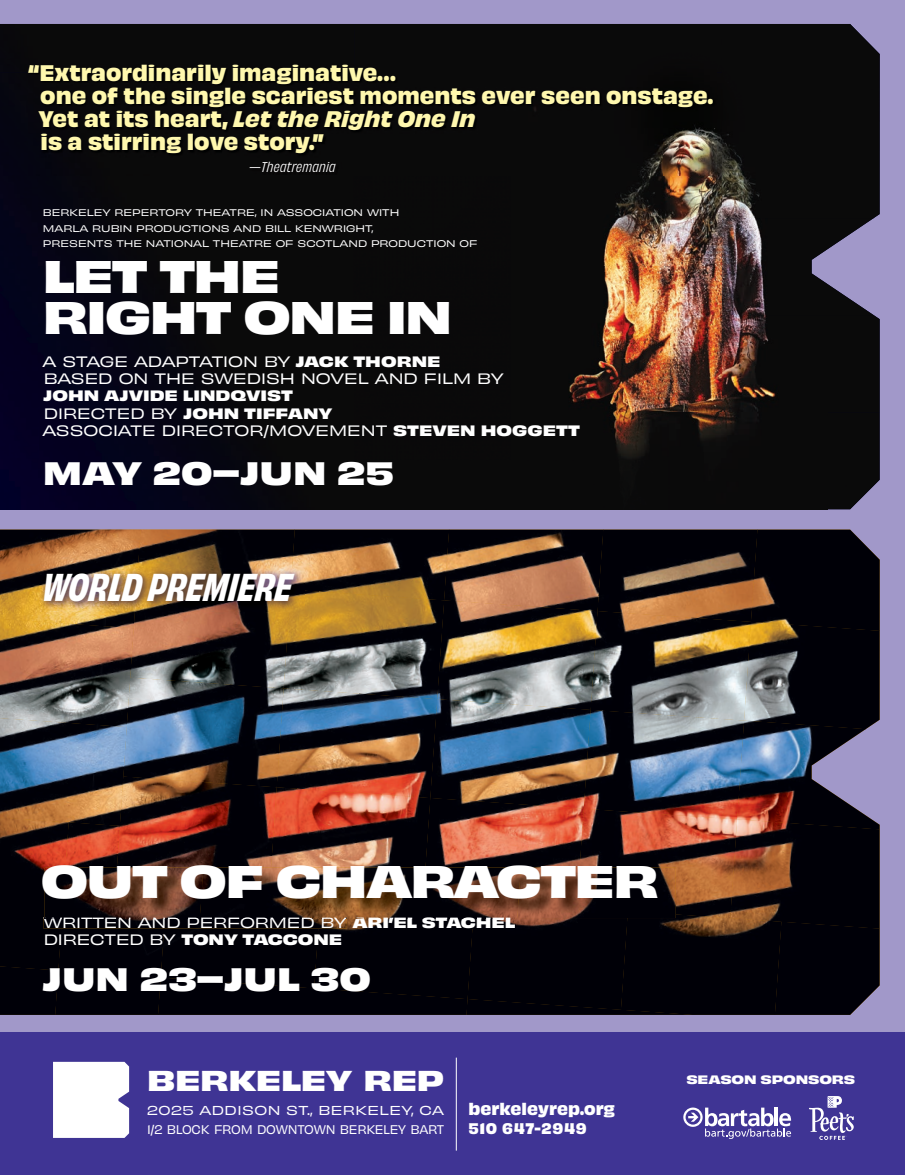
<style>
.page{position:relative;width:905px;height:1175px;background:#fff}
.page>*{position:absolute;margin:0;border:0;box-sizing:border-box;transform-origin:0 0}
.t1{font:700 expanded 42.6px/41.1px "Obviously";letter-spacing:-.04em;color:#fff}
.t2{font:italic 700 36.15px "Obviously Narw";color:#fff}
.t3{font:700 expanded 30.3px "Obviously";color:#fff}
.t4{font:700 expanded 26.85px "Obviously";letter-spacing:-.01em;color:#fff}
.t5{font:700 21px/23.1px "Obviously";color:#fff8ae}
.t6{font:700 15.75px "Obviously";letter-spacing:.005em;color:#fff}
.t7{font:700 14.4px "Obviously";letter-spacing:.045em;color:#fff}
.t8{font:expanded 14.1px/17.2px "Obviously";color:#fff}
.t9{font:italic 13.2px "Obviously Narw";letter-spacing:.025em;color:#fff}
.t10{font:expanded 12px "Obviously";letter-spacing:.04em;color:#fff}
.t11{font:11.7px "Obviously";letter-spacing:-.02em;color:#fff}
.t12{font:700 expanded 11.4px "Obviously";letter-spacing:-.01em;color:#fff}
.t13{font:expanded 9px/15.3px "Obviously";color:#fff}
.s1{font-style:italic}
.s2{font-weight:700}
</style>
<div class="page">
<div style="left:0;top:0;width:904px;height:1032px;background:#a198c9"></div>
<img style="left:141px;top:529px;width:151px;height:39px">
<img style="left:292px;top:529px;width:152px;height:61px">
<img style="left:444px;top:529px;width:153px;height:71px">
<img style="left:597px;top:529px;width:153px;height:82px">
<img style="left:750px;top:529px;width:129px;height:92px">
<img style="left:0;top:529px;width:141px;height:90px">
<img style="left:130px;top:611px;width:153px;height:66px">
<img style="left:283px;top:590px;width:161px;height:98px">
<img style="left:437px;top:600px;width:160px;height:99px">
<img style="left:590px;top:611px;width:161px;height:98px">
<img style="left:744px;top:621px;width:135px;height:99px">
<img style="left:0;top:619px;width:134px;height:99px">
<img style="left:123px;top:677px;width:161px;height:99px">
<img style="left:276px;top:688px;width:161px;height:99px">
<img style="left:430px;top:699px;width:160px;height:99px">
<img style="left:583px;top:709px;width:161px;height:99px">
<img style="left:737px;top:720px;width:142px;height:99px">
<img style="left:0;top:718px;width:127px;height:104px">
<img style="left:117px;top:776px;width:160px;height:91px">
<img style="left:271px;top:787px;width:159px;height:80px">
<img style="left:425px;top:798px;width:159px;height:69px">
<img style="left:579px;top:808px;width:158px;height:106px">
<img style="left:730px;top:819px;width:149px;height:102px">
<img style="left:0;top:817px;width:69px;height:149px">
<img style="left:65px;top:822px;width:55px;height:45px">
<div style="left:164px;top:928px;width:150px;height:49px;background:#000007"></div>
<div style="left:314px;top:918px;width:153px;height:59px;background:#000007"></div>
<div style="left:467px;top:918px;width:154px;height:81px;background:#000007"></div>
<img style="left:621px;top:914px;width:160px;height:100px">
<div style="left:774px;top:921px;width:105px;height:93px;background:#000008"></div>
<div style="left:55px;top:928px;width:109px;height:86px;background:#000008"></div>
<div style="left:0;top:966px;width:58px;height:48px;background:#000008"></div>
<div style="left:158px;top:977px;width:309px;height:37px;background:#000008"></div>
<div style="left:466px;top:999px;width:230px;height:15px;background:#000007"></div>
<img style="left:43px;top:917px;width:304px;height:11px">
<img style="left:352px;top:918px;width:163px;height:10px">
<img style="left:45px;top:867px;width:155px;height:50px">
<img style="left:200px;top:867px;width:158px;height:51px">
<img style="left:358px;top:867px;width:159px;height:51px">
<img style="left:517px;top:867px;width:158px;height:51px">
<img style="left:45px;top:917px;width:302px;height:1px">
<img style="left:39px;top:568px;width:266px;height:43px">
<div style="left:0;top:1032px;width:904px;height:142px;background:#3f3494"></div>
<hr style="left:456px;top:1057px;width:1px;height:93px;background:#fff">
<svg style="left:809px;top:1096px;width:45px;height:43px"></svg>
<svg style="left:683px;top:1107px;width:108px;height:31px"></svg>
<div style="left:53px;top:1061px;width:76px;height:76px;background:#fff"></div>
<div style="left:0;top:24px;width:722px;height:48px;background:#0a0a0a"></div>
<img style="left:722px;top:24px;width:157px;height:194px">
<img style="left:0;top:72px;width:39px;height:437px">
<img style="left:669px;top:72px;width:53px;height:340px">
<img style="left:39px;top:175px;width:630px;height:334px">
<img style="left:722px;top:218px;width:151px;height:97px">
<img style="left:722px;top:315px;width:157px;height:97px">
<div style="left:669px;top:412px;width:210px;height:97px;background:#0a0a0a"></div>
<img style="left:29px;top:65px;width:687px;height:110px">
<p class="t5" style="left:39px;top:59px;width:676px;text-indent:-10px">“ Extraordinarily imaginative…<br>one of the single scariest moments ever seen onstage.<br>Yet at its heart, <span class="s1">Let the Right One In<br></span>is a stirring love story.”</p>
<p class="t9" style="left:249px;top:158px;width:88px">—Theatremania</p>
<p class="t13" style="left:43px;top:204px;width:436px">BERKELEY REPERTORY THEATRE, IN ASSOCIATION WITH<br>MARLA RUBIN PRODUCTIONS AND BILL KENWRIGHT,<br>PRESENTS THE NATIONAL THEATRE OF SCOTLAND PRODUCTION OF</p>
<p class="t1" style="left:43px;top:252px;width:411px">LET THE<br>RIGHT ONE IN</p>
<p class="t8" style="left:42px;top:352px;width:539px">A STAGE ADAPTATION BY <span class="s2">JACK THORNE<br></span>BASED ON THE SWEDISH NOVEL AND FILM BY<br><span class="s2">JOHN AJVIDE LINDQVIST<br></span>DIRECTED BY <span class="s2">JOHN TIFFANY<br></span>ASSOCIATE DIRECTOR/MOVEMENT <span class="s2">STEVEN HOGGETT</span></p>
<p class="t3" style="left:43px;top:448px;width:353px">MAY 20–JUN 25</p>
<p class="t2" style="left:43px;top:560px;width:251px">WORLD PREMIERE</p>
<p class="t1" style="left:41px;top:857px;width:619px">OUT OF CHARACTER</p>
<p class="t8" style="left:43px;top:912px;width:473px">WRITTEN AND PERFORMED BY <span class="s2">ARI’EL STACHEL<br></span>DIRECTED BY <span class="s2">TONY TACCONE</span></p>
<p class="t3" style="left:42px;top:954px;width:330px">JUN 23–JUL 30</p>
<p class="t4" style="left:147px;top:1058px;width:298px">BERKELEY REP</p>
<p class="t10" style="left:147px;top:1100px;width:298px">2025 ADDISON ST., BERKELEY, CA</p>
<p class="t11" style="left:147px;top:1120px;width:298px">1/2 BLOCK FROM DOWNTOWN BERKELEY BART</p>
<p class="t6" style="left:468px;top:1096px;width:148px">berkeleyrep.org</p>
<p class="t7" style="left:468px;top:1116px;width:120px">510 647-2949</p>
<p class="t12" style="left:686px;top:1070px;width:170px">SEASON SPONSORS</p>
</div>
